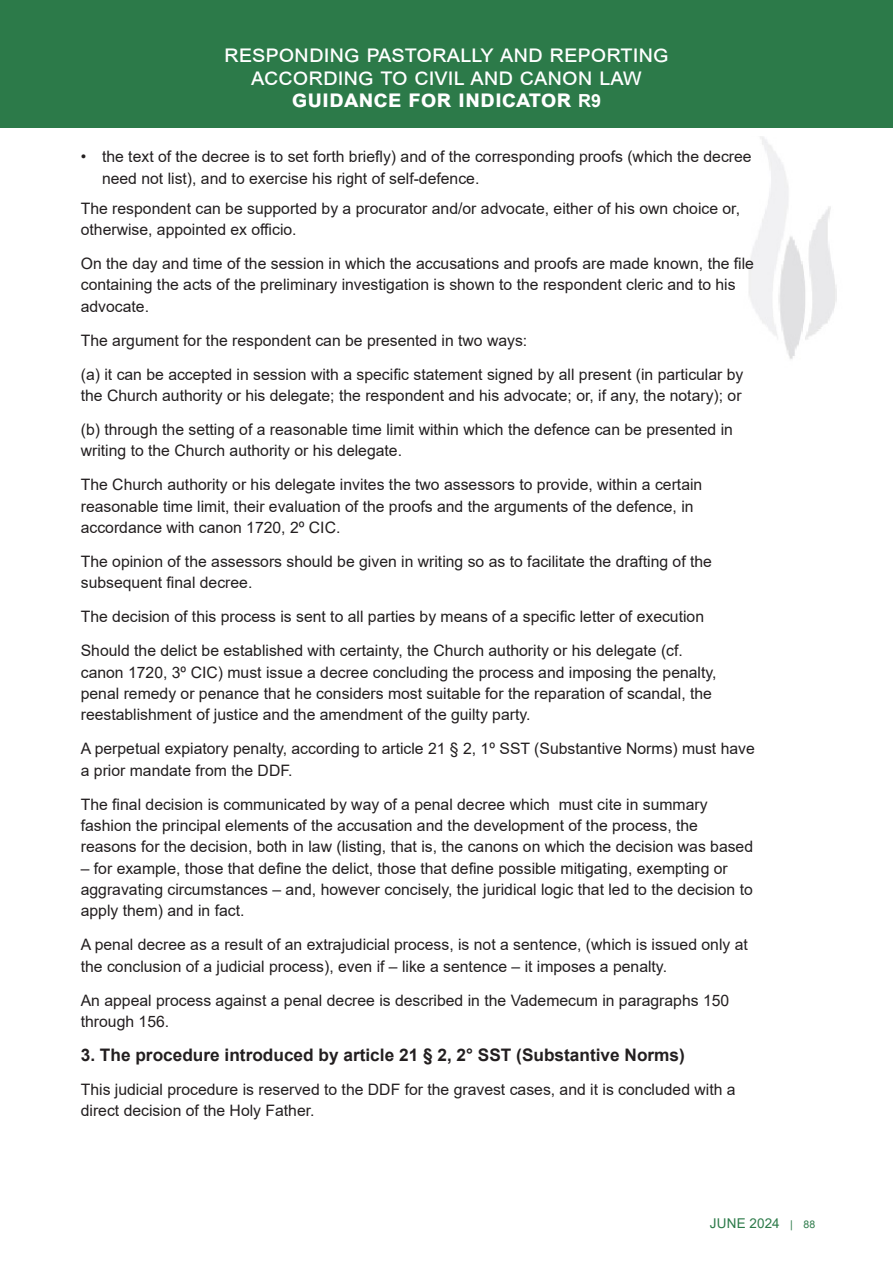
<style>
.page{position:relative;width:893px;height:1263px;background:#fff}
.page>*{position:absolute;margin:0;border:0;box-sizing:border-box;transform-origin:0 0}
.Master_page_title{font:24px/22.5px "Arial";color:#fff;text-align:center}
.Black_sub_heading{font:700 17.25px "Arial";color:#231f20}
.Body_text{font:15.75px/21.3px "Arial";color:#231f20}
.t1{font:13.5px "Arial";letter-spacing:.01em;color:#2c7a49}
.s1{font-weight:700}
.s2{font-weight:700;font-size:18px}
.s3{font-size:10.5px}
</style>
<div class="page">
<div style="left:0;top:0;width:893px;height:128px;background:#2c7a49"></div>
<img style="left:749px;top:136px;width:88px;height:223px">
<p class="Master_page_title" style="left:224px;top:42px;width:446px">responding pastorally and reporting according to civil and canon law <span class="s1">guidance for indicator</span> <span class="s2">R9</span></p>
<p class="Body_text" style="left:102px;top:146px;width:651px;text-indent:-21px">• the text of the decree is to set forth briefly) and of the corresponding proofs (which the decree need not list), and to exercise his right of self-defence.</p>
<p class="Body_text" style="left:81px;top:197px;width:661px">The respondent can be supported by a procurator and/or advocate, either of his own choice or, otherwise, appointed ex officio.</p>
<p class="Body_text" style="left:81px;top:253px;width:675px">On the day and time of the session in which the accusations and proofs are made known, the file containing the acts of the preliminary investigation is shown to the respondent cleric and to his advocate.</p>
<p class="Body_text" style="left:81px;top:329px;width:448px">The argument for the respondent can be presented in two ways:</p>
<p class="Body_text" style="left:81px;top:363px;width:664px">(a) it can be accepted in session with a specific statement signed by all present (in particular by the Church authority or his delegate; the respondent and his advocate; or, if any, the notary); or</p>
<p class="Body_text" style="left:81px;top:419px;width:654px">(b) through the setting of a reasonable time limit within which the defence can be presented in writing to the Church authority or his delegate.</p>
<p class="Body_text" style="left:81px;top:474px;width:623px">The Church authority or his delegate invites the two assessors to provide, within a certain reasonable time limit, their evaluation of the proofs and the arguments of the defence, in accordance with canon 1720, 2º CIC.</p>
<p class="Body_text" style="left:81px;top:551px;width:633px">The opinion of the assessors should be given in writing so as to facilitate the drafting of the subsequent final decree.</p>
<p class="Body_text" style="left:81px;top:606px;width:625px">The decision of this process is sent to all parties by means of a specific letter of execution</p>
<p class="Body_text" style="left:81px;top:640px;width:637px">Should the delict be established with certainty, the Church authority or his delegate (cf. canon 1720, 3º CIC) must issue a decree concluding the process and imposing the penalty, penal remedy or penance that he considers most suitable for the reparation of scandal, the reestablishment of justice and the amendment of the guilty party.</p>
<p class="Body_text" style="left:81px;top:738px;width:676px">A perpetual expiatory penalty, according to article 21 § 2, 1º SST (Substantive Norms) must have a prior mandate from the DDF.</p>
<p class="Body_text" style="left:81px;top:793px;width:674px">The final decision is communicated by way of a penal decree which must cite in summary fashion the principal elements of the accusation and the development of the process, the reasons for the decision, both in law (listing, that is, the canons on which the decision was based</p>
<p class="Body_text" style="left:81px;top:857px;width:674px">– for example, those that define the delict, those that define possible mitigating, exempting or aggravating circumstances – and, however concisely, the juridical logic that led to the decision to apply them) and in fact.</p>
<p class="Body_text" style="left:81px;top:934px;width:669px">A penal decree as a result of an extrajudicial process, is not a sentence, (which is issued only at the conclusion of a judicial process), even if – like a sentence – it imposes a penalty.</p>
<p class="Body_text" style="left:81px;top:989px;width:650px">An appeal process against a penal decree is described in the Vademecum in paragraphs 150 through 156.</p>
<p class="Black_sub_heading" style="left:81px;top:1043px;width:606px">3. The procedure introduced by article 21 § 2, 2° SST (Substantive Norms)</p>
<p class="Body_text" style="left:81px;top:1079px;width:656px">This judicial procedure is reserved to the DDF for the gravest cases, and it is concluded with a direct decision of the Holy Father.</p>
<p class="t1" style="left:710px;top:1214px;width:107px">JUNE 2024 <span class="s3">| 88</span></p>
</div>
